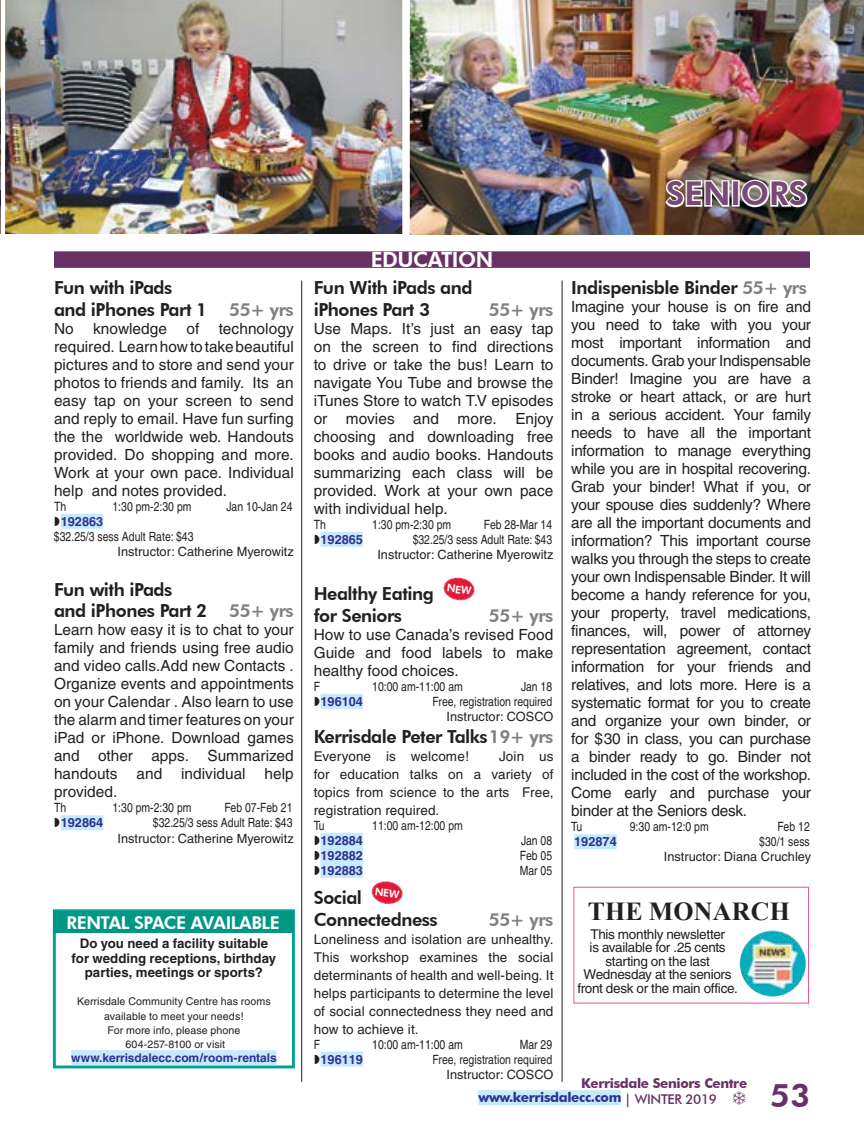
<style>
.page{position:relative;width:864px;height:1134px;background:#fff}
.page>*{position:absolute;margin:0;border:0;box-sizing:border-box;transform-origin:0 0}
.t1{font:800 32.7px "Futura BT";color:#774974}
.t2{font:800 32.55px "Futura BT";color:#683065}
.t3{font:700 25.8px "Times New Roman";letter-spacing:.01em;color:#231f20}
.t4{font:800 21px "Futura BT";letter-spacing:-.025em;color:#fff}
.t5{font:800 18px/21.6px "Futura BT";letter-spacing:-.025em;color:#231f20}
.t6{font:800 18px "Futura BT";letter-spacing:-.025em;color:#808080}
.t7{font:800 17.7px "Futura BT";letter-spacing:-.025em;color:#fff}
.t8{font:15.3px/18px "Helvetica";letter-spacing:.005em;color:#231f20;text-align:justify}
.t9{font:13.5px/18px "Helvetica";letter-spacing:-.005em;color:#231f20;text-align:justify}
.t10{font:700 13.5px/14.5px "Futura BT";letter-spacing:-.025em;color:#683065}
.t11{font:700 13.2px/14.2px "Helvetica";color:#231f20;text-align:center}
.t12{font:condensed 12.75px "Helvetica";color:#231f20}
.t13{font:12.75px "Helvetica";color:#231f20}
.t14{font:700 12.75px "Helvetica";color:#2e3092}
.t15{font:700 12px "Helvetica";letter-spacing:-.005em;color:#2e3092}
.t16{font:10.65px/14.2px "Helvetica";letter-spacing:.005em;color:#231f20;text-align:center}
.s1{color:#808080}
.s2{color:#2e3092}
.s3{font-weight:500}
</style>
<div class="page">
<div style="left:478px;top:1090px;width:143px;height:15px;background:#c7eafb"></div>
<img style="left:410px;top:0;width:454px;height:234px">
<div style="left:54px;top:251px;width:756px;height:17px;background:#683065"></div>
<img style="left:664px;top:160px;width:67px;height:66px">
<div style="left:732px;top:180px;width:8px;height:27px;border:3px solid #fff"></div>
<svg style="left:739px;top:177px;width:70px;height:32px"></svg>
<img style="left:5px;top:0;width:397px;height:234px">
<hr style="left:562px;top:280px;width:1px;height:802px;background:#231f20">
<hr style="left:301px;top:280px;width:1px;height:802px;background:#231f20">
<div style="left:61px;top:514px;width:42px;height:15px;background:#c7eafb"></div>
<div style="left:61px;top:815px;width:42px;height:15px;background:#c7eafb"></div>
<div style="left:320px;top:532px;width:43px;height:15px;background:#c7eafb"></div>
<div style="left:320px;top:694px;width:43px;height:15px;background:#c7eafb"></div>
<div style="left:320px;top:833px;width:43px;height:15px;background:#c7eafb"></div>
<div style="left:320px;top:848px;width:43px;height:15px;background:#c7eafb"></div>
<div style="left:320px;top:863px;width:43px;height:15px;background:#c7eafb"></div>
<div style="left:320px;top:1052px;width:43px;height:15px;background:#c7eafb"></div>
<div style="left:574px;top:834px;width:43px;height:15px;background:#c7eafb"></div>
<div style="left:574px;top:887px;width:235px;height:116px;background:#fff;border:1px solid #ef5196"></div>
<img style="left:740px;top:931px;width:66px;height:66px;border-radius:33px">
<div style="left:53px;top:909px;width:242px;height:159px;border:3px solid #00a393"></div>
<div style="left:53px;top:912px;width:241px;height:21px;background:#009885"></div>
<div style="left:71px;top:1050px;width:206px;height:15px;background:#c7eafb"></div>
<svg style="left:443px;top:577px;width:32px;height:24px"></svg>
<svg style="left:371px;top:881px;width:32px;height:23px"></svg>
<p class="t5" style="left:54px;top:277px;width:241px">Fun with iPads<br>and iPhones Part 1 <span class="s1">55+ yrs</span></p>
<p class="t8" style="left:54px;top:319px;width:21px">No</p>
<p class="t8" style="left:93px;top:319px;width:76px">knowledge</p>
<p class="t8" style="left:187px;top:319px;width:14px">of</p>
<p class="t8" style="left:54px;top:319px;width:241px;text-indent:165px">technology required. Learn how to take beautiful pictures and to store and send your photos to friends and family. Its an easy tap on your screen to send and reply to email. Have fun surfing the the worldwide web. Handouts provided. Do shopping and more.<br>Work at your own pace. Individual help and notes provided.</p>
<p class="t12" style="left:54px;top:499px;width:14px">Th</p>
<p class="t12" style="left:112px;top:499px;width:81px">1:30 pm-2:30 pm</p>
<p class="t12" style="left:227px;top:499px;width:67px">Jan 10-Jan 24</p>
<p class="t14" style="left:61px;top:514px;width:44px">192863</p>
<p class="t12" style="left:54px;top:529px;width:141px">$32.25/3 sess Adult Rate: $43</p>
<p class="t13" style="left:118px;top:544px;width:178px">Instructor: Catherine Myerowitz</p>
<p class="t5" style="left:54px;top:578px;width:241px">Fun with iPads<br>and iPhones Part 2 <span class="s1">55+ yrs</span></p>
<p class="t8" style="left:54px;top:621px;width:241px">Learn how easy it is to chat to your family and friends using free audio and video calls.Add new Contacts .<br>Organize events and appointments on your Calendar . Also learn to use the alarm and timer features on your iPad or iPhone. Download games and other apps. Summarized handouts and individual help provided.</p>
<p class="t12" style="left:54px;top:800px;width:14px">Th</p>
<p class="t12" style="left:112px;top:800px;width:81px">1:30 pm-2:30 pm</p>
<p class="t12" style="left:225px;top:800px;width:69px">Feb 07-Feb 21</p>
<p class="t14" style="left:61px;top:815px;width:44px">192864</p>
<p class="t12" style="left:153px;top:815px;width:141px">$32.25/3 sess Adult Rate: $43</p>
<p class="t13" style="left:118px;top:831px;width:178px">Instructor: Catherine Myerowitz</p>
<p class="t7" style="left:66px;top:912px;width:215px">RENTAL SPACE AVAILABLE</p>
<p class="t11" style="left:72px;top:937px;width:206px">Do you need a facility suitable for wedding receptions, birthday parties, meetings or sports?</p>
<p class="t16" style="left:77px;top:994px;width:195px">Kerrisdale Community Centre has rooms available to meet your needs!<br>For more info, please phone<br>604-257-8100 or visit</p>
<p class="t15" style="left:71px;top:1051px;width:207px">www.kerrisdalecc.com/room-rentals</p>
<h3 class="t4" style="left:371px;top:247px;width:124px">EDUCATION</h3>
<h1 class="t1" style="left:666px;top:174px;width:143px">SENIORS</h1>
<p class="t5" style="left:314px;top:277px;width:160px">Fun With iPads and iPhones Part 3</p>
<p class="t5" style="left:571px;top:277px;width:237px">Indispenisble Binder <span class="s1">55+ yrs</span></p>
<p class="t8" style="left:571px;top:298px;width:241px">Imagine your house is on fire and you need to take with you your most important information and documents. Grab your Indispensable Binder! Imagine you are have a stroke or heart attack, or are hurt in a serious accident. Your family needs to have all the important information to manage everything while you are in hospital recovering.<br>Grab your binder! What if you, or your spouse dies suddenly? Where are all the important documents and information? This important course walks you through the steps to create your own Indispensable Binder. It will become a handy reference for you, your property, travel medications, finances, will, power of attorney representation agreement, contact information for your friends and relatives, and lots more. Here is a systematic format for you to create and organize your own binder, or for $30 in class, you can purchase a binder ready to go. Binder not included in the cost of the workshop.<br>Come early and purchase your binder at the Seniors desk.</p>
<p class="t12" style="left:571px;top:819px;width:12px">Tu</p>
<p class="t12" style="left:630px;top:819px;width:81px">9:30 am-12:0 pm</p>
<p class="t12" style="left:778px;top:819px;width:34px">Feb 12</p>
<p class="t14" style="left:574px;top:834px;width:44px">192874</p>
<p class="t12" style="left:759px;top:834px;width:52px">$30/1 sess</p>
<p class="t13" style="left:664px;top:850px;width:149px">Instructor: Diana Cruchley</p>
<p class="t6" style="left:489px;top:298px;width:66px">55+ yrs</p>
<p class="t8" style="left:314px;top:319px;width:241px">Use Maps. It’s just an easy tap on the screen to find directions to drive or take the bus! Learn to navigate You Tube and browse the iTunes Store to watch T.V episodes or movies and more. Enjoy choosing and downloading free books and audio books. Handouts summarizing each class will be provided. Work at your own pace with individual help.</p>
<p class="t12" style="left:314px;top:517px;width:14px">Th</p>
<p class="t12" style="left:372px;top:517px;width:81px">1:30 pm-2:30 pm</p>
<p class="t12" style="left:484px;top:517px;width:70px">Feb 28-Mar 14</p>
<p class="t14" style="left:320px;top:532px;width:44px">192865</p>
<p class="t12" style="left:413px;top:532px;width:141px">$32.25/3 sess Adult Rate: $43</p>
<p class="t13" style="left:377px;top:547px;width:178px">Instructor: Catherine Myerowitz</p>
<p class="t5" style="left:314px;top:583px;width:122px">Healthy Eating</p>
<p class="t5" style="left:314px;top:605px;width:90px">for Seniors</p>
<p class="t6" style="left:489px;top:605px;width:66px">55+ yrs</p>
<p class="t8" style="left:314px;top:625px;width:241px">How to use Canada’s revised Food Guide and food labels to make healthy food choices.</p>
<p class="t12" style="left:314px;top:679px;width:8px">F</p>
<p class="t12" style="left:372px;top:679px;width:92px">10:00 am-11:00 am</p>
<p class="t12" style="left:521px;top:679px;width:33px">Jan 18</p>
<p class="t14" style="left:320px;top:694px;width:44px">196104</p>
<p class="t12" style="left:433px;top:694px;width:121px">Free, registration required</p>
<p class="t13" style="left:447px;top:709px;width:108px">Instructor: COSCO</p>
<p class="t5" style="left:314px;top:725px;width:241px">Kerrisdale Peter Talks<span class="s1">19+ yrs</span></p>
<p class="t9" style="left:314px;top:747px;width:157px">Everyone is welcome!</p>
<p class="t9" style="left:314px;top:747px;width:241px;text-indent:185px">Join us for education talks on a variety of topics from science to the arts Free, registration required.</p>
<p class="t12" style="left:314px;top:818px;width:12px">Tu</p>
<p class="t12" style="left:372px;top:818px;width:92px">11:00 am-12:00 pm</p>
<p class="t14" style="left:320px;top:832px;width:44px">192884</p>
<p class="t12" style="left:521px;top:833px;width:33px">Jan 08</p>
<p class="t14" style="left:320px;top:847px;width:44px">192882</p>
<p class="t12" style="left:520px;top:848px;width:34px">Feb 05</p>
<p class="t14" style="left:320px;top:862px;width:44px">192883</p>
<p class="t12" style="left:520px;top:863px;width:34px">Mar 05</p>
<p class="t5" style="left:314px;top:887px;width:50px">Social</p>
<p class="t5" style="left:314px;top:908px;width:126px">Connectedness</p>
<p class="t6" style="left:489px;top:908px;width:66px">55+ yrs</p>
<p class="t9" style="left:314px;top:930px;width:241px">Loneliness and isolation are unhealthy.<br>This workshop examines the social determinants of health and well-being. It helps participants to determine the level of social connectedness they need and how to achieve it.</p>
<p class="t12" style="left:314px;top:1037px;width:8px">F</p>
<p class="t12" style="left:372px;top:1037px;width:92px">10:00 am-11:00 am</p>
<p class="t12" style="left:520px;top:1037px;width:34px">Mar 29</p>
<p class="t14" style="left:320px;top:1051px;width:44px">196119</p>
<p class="t12" style="left:433px;top:1052px;width:121px">Free, registration required</p>
<p class="t13" style="left:447px;top:1067px;width:108px">Instructor: COSCO</p>
<h3 class="t3" style="left:588px;top:892px;width:204px">THE MONARCH</h3>
<p class="t9" style="left:577px;top:927px;width:162px;line-height:13.5px;text-align:center">This monthly newsletter<br>is available for .25 cents starting on the last<br>Wednesday at the seniors front desk or the main office.</p>
<p class="t10" style="left:479px;top:1075px;width:270px;text-indent:102px">Kerrisdale Seniors Centre <span class="s2">www.kerrisdalecc.com</span> <span class="s3">| WINTER 2019</span></p>
<h2 class="t2" style="left:770px;top:1075px;width:41px">53</h2>
</div>
